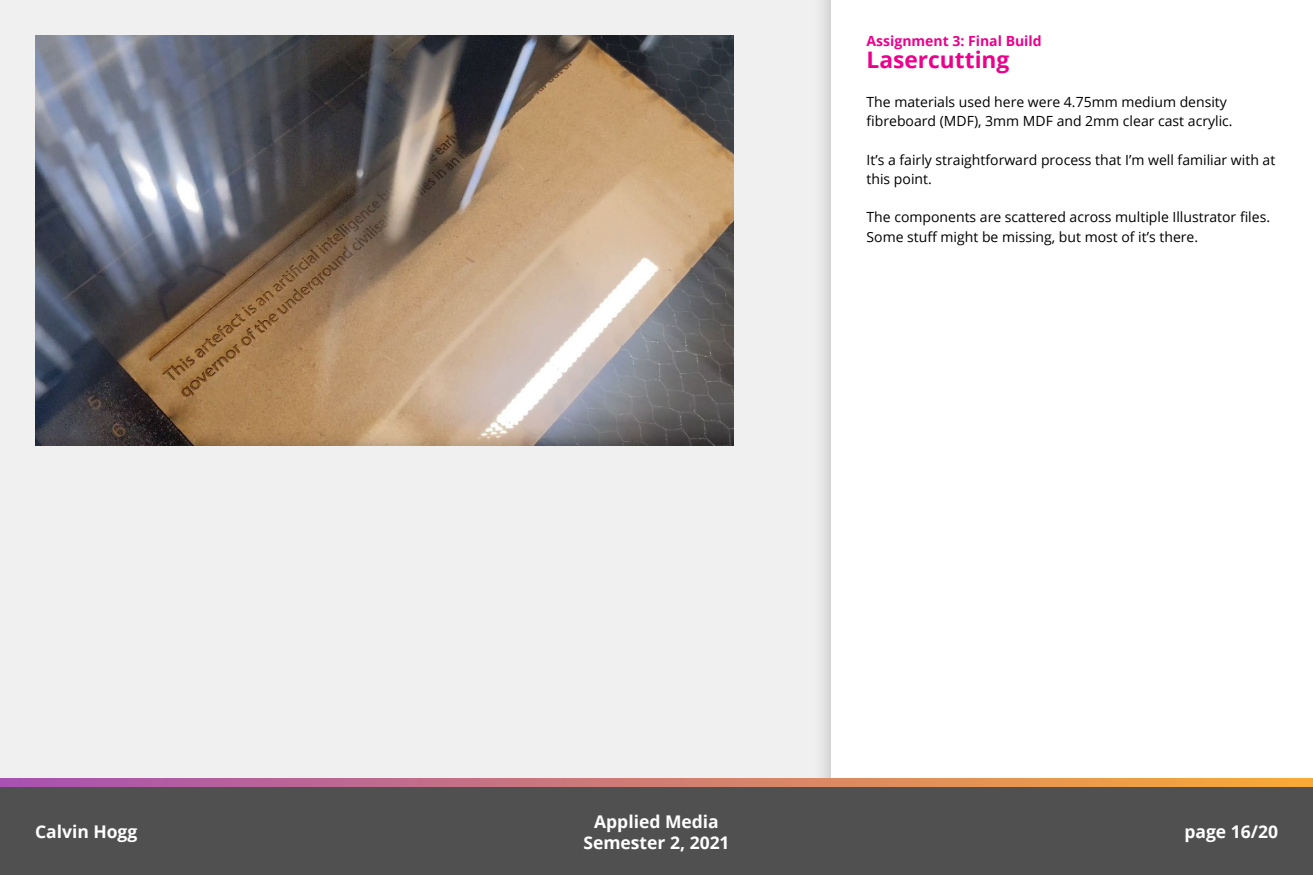
<style>
.page{position:relative;width:1313px;height:875px;background:#fff}
.page>*{position:absolute;margin:0;border:0;box-sizing:border-box;transform-origin:0 0}
.t1{font:700 22.75px "Open Sans";color:#ec008c}
.t2{font:700 17.5px/21px "Open Sans";color:#fff;text-align:center}
.Custom_style{font:14px/19.2px "Open Sans";color:#000}
.t3{font:700 14px "Open Sans";color:#ec008c}
</style>
<div class="page">
<div style="left:0;top:0;width:812px;height:779px;background:#f0f0f0"></div>
<div style="left:812px;top:0;width:500px;height:875px;background:#e5e5e5"></div>
<div style="left:831px;top:0;width:481px;height:875px;background:#fff"></div>
<svg style="left:0;top:779px;width:1312px;height:9px;background:#c1786f"></svg>
<div style="left:0;top:788px;width:1312px;height:87px;background:#505050"></div>
<img style="left:35px;top:35px;width:699px;height:411px">
<p class="t2" style="left:35px;top:821px;width:104px">Calvin Hogg</p>
<p class="t3" style="left:866px;top:31px;width:177px">Assignment 3: Final Build</p>
<p class="t1" style="left:866px;top:44px;width:144px">Lasercutting</p>
<p class="Custom_style" style="left:866px;top:92px;width:367px">The materials used here were 4.75mm medium density fibreboard (MDF), 3mm MDF and 2mm clear cast acrylic.</p>
<p class="Custom_style" style="left:866px;top:150px;width:410px">It’s a fairly straightforward process that I’m well familiar with at this point.</p>
<p class="Custom_style" style="left:866px;top:207px;width:405px">The components are scattered across multiple Illustrator files.<br>Some stuff might be missing, but most of it’s there.</p>
<p class="t2" style="left:583px;top:810px;width:148px">Applied Media<br>Semester 2, 2021</p>
<p class="t2" style="left:1184px;top:821px;width:95px">page 16/20</p>
</div>
